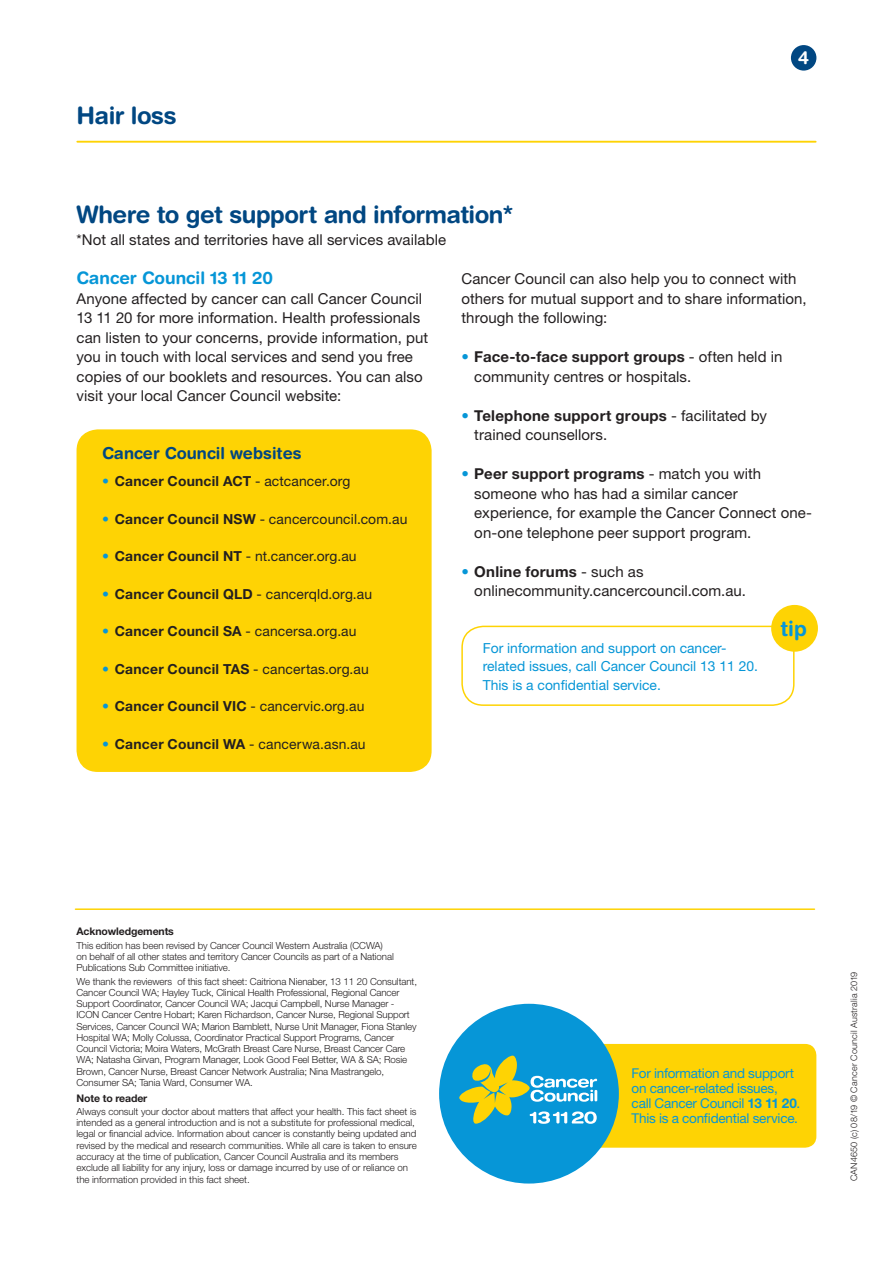
<style>
.page{position:relative;width:893px;height:1263px;background:#fff}
.page>*{position:absolute;margin:0;border:0;box-sizing:border-box;transform-origin:0 0}
.Small_A_Head__title{font:700 24px "Helvetica Rounded LT Std";letter-spacing:-.02em;color:#014782}
.t1{font:700 21px "Helvetica Rounded LT Std";color:#0696d7}
.t2{font:700 18px "Helvetica Rounded LT Std";color:#fff}
.C_Head{font:700 17.25px "Helvetica Rounded LT Std";color:#0696d7}
.Box_Head{font:700 16.5px "Helvetica Rounded LT Std";color:#014782}
.Body_Copy{font:15px/19.5px "Helvetica Neue LT Std";letter-spacing:.005em;color:#231f20}
.t3{font:13.8px "Helvetica Neue LT Std";letter-spacing:.01em;color:#231f20}
.Box_Copy_Blue{font:13.8px/18.8px "Helvetica Neue LT Std";color:#0696d7}
.t4{font:700 13.8px "Helvetica Neue LT Std";letter-spacing:.015em;color:#231f20}
.t5{font:13.5px/15px "Helvetica Neue LT Std";letter-spacing:-.015em;color:#0696d7}
.t6{font:700 10.5px "Helvetica Neue LT Std";letter-spacing:-.01em;color:#231f20}
.t7{font:300 9.75px/11.2px "Helvetica Neue LT Std";letter-spacing:-.01em;color:#231f20}
.t8{font:300 9px "Helvetica Neue LT Std";letter-spacing:.02em;color:#231f20}
.s1{color:#0696d7}
.s2{font-weight:400}
.s3{font-weight:700;color:#0696d7}
.s4{font-weight:700}
</style>
<div class="page">
<hr style="left:77px;top:141px;width:739px;height:2px;background:#fed304">
<div style="left:791px;top:45px;width:25px;height:26px;background:#014782;border-radius:50%"></div>
<hr style="left:75px;top:908px;width:739px;height:2px;background:#fed304">
<div style="left:470px;top:1044px;width:346px;height:104px;background:#fed304;border-radius:11px"></div>
<div style="left:439px;top:1004px;width:180px;height:179px;background:#0696d7;border-radius:50%"></div>
<svg style="left:459px;top:1055px;width:138px;height:69px"></svg>
<div style="left:77px;top:429px;width:355px;height:343px;background:#fed304;border-radius:21px"></div>
<svg style="left:461px;top:625px;width:334px;height:81px"></svg>
<div style="left:771px;top:605px;width:47px;height:47px;background:#fed304;border-radius:50%"></div>
<h1 class="Small_A_Head__title" style="left:77px;top:101px;width:102px">Hair loss</h1>
<p class="Small_A_Head__title" style="left:77px;top:200px;width:438px">Where to get support and information*</p>
<p class="Body_Copy" style="left:77px;top:230px;width:371px">*Not all states and territories have all services available</p>
<h3 class="t2" style="left:798px;top:47px;width:12px">4</h3>
<p class="C_Head" style="left:77px;top:268px;width:198px">Cancer Council 13 11 20</p>
<p class="Body_Copy" style="left:77px;top:289px;width:353px">Anyone affected by cancer can call Cancer Council 13 11 20 for more information. Health professionals can listen to your concerns, provide information, put you in touch with local services and send you free copies of our booklets and resources. You can also visit your local Cancer Council website:</p>
<p class="Box_Head" style="left:102px;top:443px;width:201px">Cancer Council websites</p>
<p class="t4" style="left:102px;top:473px;width:250px"><span class="s1">•</span> Cancer Council ACT <span class="s2">- actcancer.org</span></p>
<p class="t3" style="left:102px;top:511px;width:307px"><span class="s3">•</span> <span class="s4">Cancer Council NSW</span> - cancercouncil.com.au</p>
<p class="t3" style="left:102px;top:548px;width:256px"><span class="s3">•</span> <span class="s4">Cancer Council NT</span> - nt.cancer.org.au</p>
<p class="t3" style="left:102px;top:586px;width:272px"><span class="s3">•</span> <span class="s4">Cancer Council QLD</span> - cancerqld.org.au</p>
<p class="t3" style="left:102px;top:623px;width:256px"><span class="s3">•</span> <span class="s4">Cancer Council SA</span> - cancersa.org.au</p>
<p class="t3" style="left:102px;top:661px;width:268px"><span class="s3">•</span> <span class="s4">Cancer Council TAS</span> - cancertas.org.au</p>
<p class="t3" style="left:102px;top:698px;width:264px"><span class="s3">•</span> <span class="s4">Cancer Council VIC</span> - cancervic.org.au</p>
<p class="t3" style="left:102px;top:736px;width:265px"><span class="s3">•</span> <span class="s4">Cancer Council WA</span> - cancerwa.asn.au</p>
<p class="Body_Copy" style="left:462px;top:269px;width:346px">Cancer Council can also help you to connect with others for mutual support and to share information, through the following:</p>
<p class="Body_Copy" style="left:474px;top:347px;width:310px;text-indent:-13px"><span class="s3">•</span> <span class="s4">Face-to-face support groups</span> - often held in community centres or hospitals.</p>
<p class="Body_Copy" style="left:474px;top:406px;width:294px;text-indent:-13px"><span class="s3">•</span> <span class="s4">Telephone support groups</span> - facilitated by trained counsellors.</p>
<p class="Body_Copy" style="left:474px;top:464px;width:339px;text-indent:-13px"><span class="s3">•</span> <span class="s4">Peer support programs</span> - match you with someone who has had a similar cancer experience, for example the Cancer Connect one&shy;on-one telephone peer support program.</p>
<p class="Body_Copy" style="left:474px;top:562px;width:273px;text-indent:-13px"><span class="s3">•</span> <span class="s4">Online forums</span> - such as onlinecommunity.cancercouncil.com.au.</p>
<p class="Box_Copy_Blue" style="left:483px;top:638px;width:277px">For information and support on cancer&shy;related issues, call Cancer Council 13 11 20.</p>
<p class="Box_Copy_Blue" style="left:483px;top:676px;width:180px">This is a confidential service.</p>
<p class="t1" style="left:780px;top:616px;width:28px">tip</p>
<p class="t6" style="left:77px;top:925px;width:99px">Acknowledgements</p>
<p class="t7" style="left:77px;top:939px;width:319px">This edition has been revised by Cancer Council Western Australia (CCWA) on behalf of all other states and territory Cancer Councils as part of a National<br>Publications Sub Committee initiative.</p>
<p class="t7" style="left:77px;top:975px;width:342px">We thank the reviewers of this fact sheet: Caitriona Nienaber, 13 11 20 Consultant, Cancer Council WA; Hayley Tuck, Clinical Health Professional, Regional Cancer Support Coordinator, Cancer Council WA; Jacqui Campbell, Nurse Manager - ICON Cancer Centre Hobart; Karen Richardson, Cancer Nurse, Regional Support Services, Cancer Council WA; Marion Bamblett, Nurse Unit Manager, Fiona Stanley Hospital WA; Molly Colussa, Coordinator Practical Support Programs, Cancer Council Victoria; Moira Waters, McGrath Breast Care Nurse, Breast Cancer Care WA; Natasha Girvan, Program Manager, Look Good Feel Better, WA &amp; SA; Rosie Brown, Cancer Nurse, Breast Cancer Network Australia; Nina Mastrangelo, Consumer SA; Tania Ward, Consumer WA.</p>
<p class="t6" style="left:77px;top:1091px;width:72px">Note to reader</p>
<p class="t7" style="left:77px;top:1106px;width:342px">Always consult your doctor about matters that affect your health. This fact sheet is intended as a general introduction and is not a substitute for professional medical, legal or financial advice. Information about cancer is constantly being updated and revised by the medical and research communities. While all care is taken to ensure accuracy at the time of publication, Cancer Council Australia and its members exclude all liability for any injury, loss or damage incurred by use of or reliance on the information provided in this fact sheet.</p>
<h3 class="t5" style="left:632px;top:1066px;width:170px">For information and support on cancer-related issues, call Cancer Council <span class="s4">13 11 20</span>.<br>This is a confidential service.</h3>
<p class="t8" style="left:848px;top:1181px;width:211px;rotate:-90deg">CAN4650 (c) 08/19 © Cancer Council Australia 2019</p>
</div>
